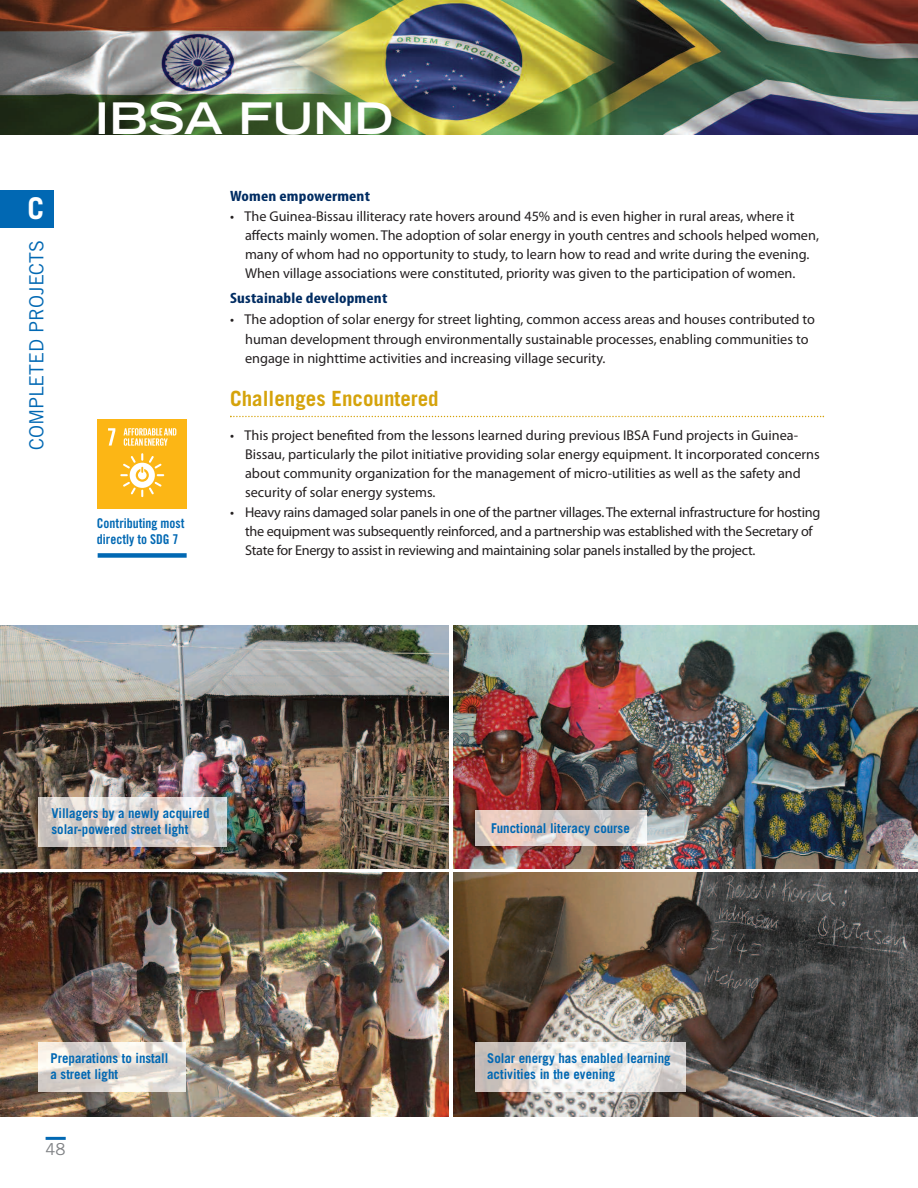
<style>
.page{position:relative;width:918px;height:1188px;background:#fff}
.page>*{position:absolute;margin:0;border:0;box-sizing:border-box;transform-origin:0 0}
.t1{font:700 expanded 43.5px "Trade Gothic LH";color:#fff}
.t2{font:700 30px "Trade Gothic";color:#fff}
.t3{font:700 21px "Trade Gothic";color:#d5a30b}
.t4{font:19.5px "Trade Gothic";color:#0168b3}
.t5{font:16.5px "Trade Gothic";color:#808285}
.t6{font:700 condensed 15px "Myriad Pro";letter-spacing:.01em;color:#002c62;scale:1.15 1}
.t7{font:14.25px/18.8px "Myriad Pro";color:#231f20}
.t8{font:14.25px/18.8px "Myriad Pro";letter-spacing:-.02em;color:#231f20}
.t9{font:700 13.5px/16.2px "Trade Gothic";color:#0168b3;scale:.96 1}
.t10{font:13.5px/16.5px "Trade Gothic Bold Cond Twenty";color:#0168b3}
</style>
<div class="page">
<svg style="left:230px;top:416px;width:594px;height:1px"></svg>
<hr style="left:46px;top:1137px;width:20px;height:3px;background:#0168b3">
<img style="left:0;top:0;width:918px;height:134px">
<div style="left:97px;top:419px;width:90px;height:90px;background:#fcb615"></div>
<svg style="left:120px;top:453px;width:44px;height:44px"></svg>
<svg style="left:108px;top:428px;width:7px;height:18px"></svg>
<svg style="left:124px;top:428px;width:52px;height:18px"></svg>
<div style="left:98px;top:553px;width:89px;height:5px;background:#0168b3"></div>
<div style="left:0;top:190px;width:54px;height:38px;background:#0168b3"></div>
<img style="left:0;top:873px;width:448px;height:243px">
<img style="left:453px;top:873px;width:465px;height:244px">
<img style="left:0;top:625px;width:448px;height:243px">
<img style="left:453px;top:625px;width:465px;height:243px">
<img style="left:39px;top:798px;width:187px;height:48px">
<img style="left:39px;top:1043px;width:146px;height:48px">
<img style="left:476px;top:1043px;width:210px;height:48px">
<img style="left:475px;top:810px;width:171px;height:36px">
<h2 class="t2" style="left:28px;top:198px;width:18px">C</h2>
<h3 class="t4" style="left:29px;top:450px;width:212px;rotate:-90deg">COMPLETED PROJECTS</h3>
<h1 class="t1" style="left:95px;top:103px;width:300px">IBSA FUND</h1>
<p class="t10" style="left:97px;top:516px;width:89px">Contributing most directly to SDG 7</p>
<p class="t6" style="left:230px;top:190px;width:123px">Women empowerment</p>
<p class="t7" style="left:245px;top:208px;width:575px;text-indent:-15px">• The Guinea-Bissau illiteracy rate hovers around 45% and is even higher in rural areas, where it affects mainly women. The adoption of solar energy in youth centres and schools helped women, many of whom had no opportunity to study, to learn how to read and write during the evening.<br>When village associations were constituted, priority was given to the participation of women.</p>
<p class="t6" style="left:230px;top:292px;width:138px">Sustainable development</p>
<p class="t7" style="left:245px;top:311px;width:571px;line-height:19.5px;text-indent:-15px">• The adoption of solar energy for street lighting, common access areas and houses contributed to human development through environmentally sustainable processes, enabling communities to engage in nighttime activities and increasing village security.</p>
<h3 class="t3" style="left:230px;top:391px;width:210px">Challenges Encountered</h3>
<p class="t7" style="left:245px;top:427px;width:576px;text-indent:-15px">• This project benefited from the lessons learned during previous IBSA Fund projects in Guinea-Bissau, particularly the pilot initiative providing solar energy equipment. It incorporated concerns about community organization for the management of micro-utilities as well as the safety and security of solar energy systems.</p>
<p class="t8" style="left:245px;top:504px;width:577px;text-indent:-15px">• Heavy rains damaged solar panels in one of the partner villages. The external infrastructure for hosting the equipment was subsequently reinforced, and a partnership was established with the Secretary of<br>State for Energy to assist in reviewing and maintaining solar panels installed by the project.</p>
<p class="t9" style="left:51px;top:806px;width:166px">Villagers by a newly acquired solar-powered street light</p>
<p class="t9" style="left:491px;top:821px;width:146px">Functional literacy course</p>
<p class="t9" style="left:51px;top:1051px;width:124px">Preparations to install a street light</p>
<p class="t9" style="left:487px;top:1052px;width:193px">Solar energy has enabled learning activities in the evening</p>
<p class="t5" style="left:46px;top:1143px;width:22px">48</p>
</div>
